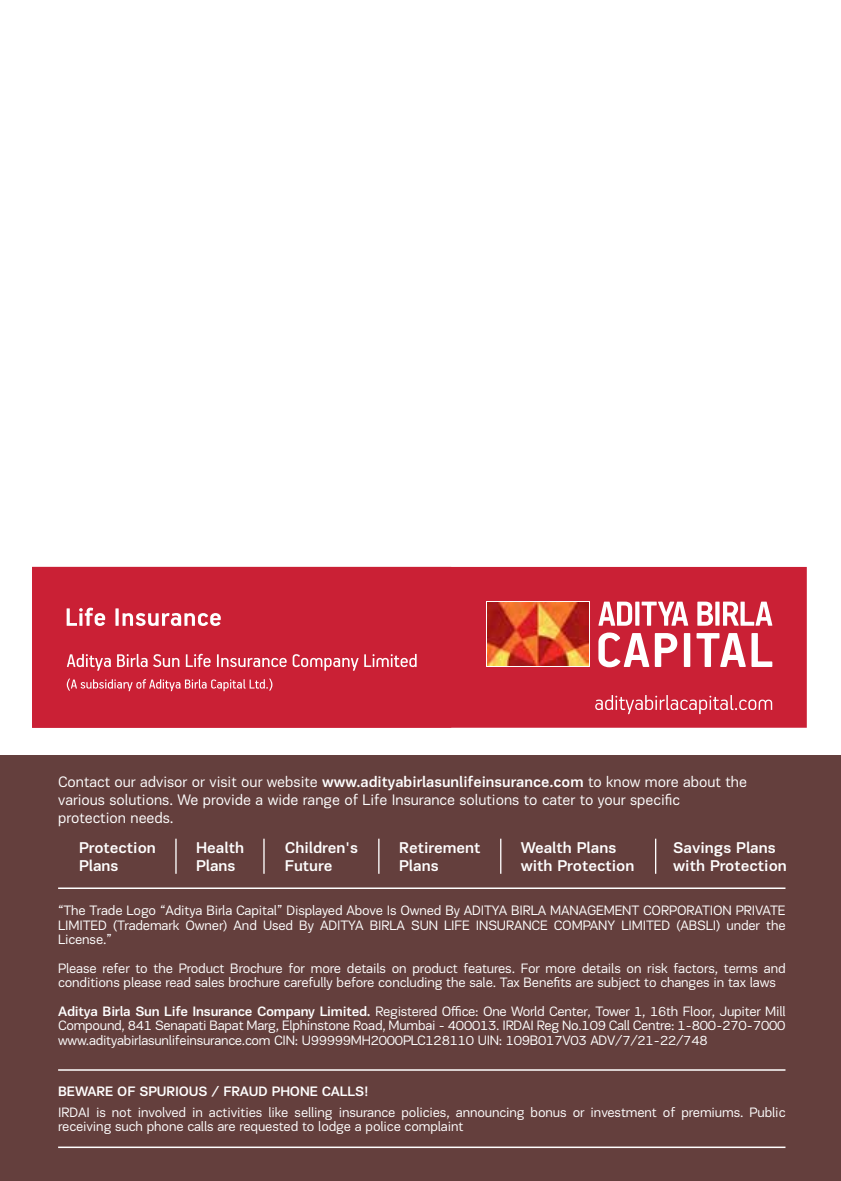
<style>
.page{position:relative;width:841px;height:1181px;background:#fff}
.page>*{position:absolute;margin:0;border:0;box-sizing:border-box;transform-origin:0 0}
.t1{font:500 16px/18px "PF Encore Sans Pro";color:#fff}
.t2{font:15.6px/18px "PF Encore Sans Pro";color:#fff}
.t3{font:14px/14.4px "PF Encore Sans Pro";letter-spacing:-.01em;color:#fff;text-align:justify}
.t4{font:500 14px "PF Encore Sans Pro";letter-spacing:-.01em;color:#fff}
.s1{font-weight:500}
</style>
<div class="page">
<div style="left:0;top:755px;width:841px;height:426px;background:#643f3d"></div>
<hr style="left:58px;top:887px;width:727px;height:2px;background:#fff">
<hr style="left:58px;top:1069px;width:727px;height:1px;background:#fff">
<hr style="left:58px;top:1146px;width:727px;height:2px;background:#fff">
<hr style="left:175px;top:838px;width:2px;height:35px;background:#fff">
<hr style="left:263px;top:838px;width:2px;height:35px;background:#fff">
<hr style="left:378px;top:838px;width:1px;height:35px;background:#fff">
<hr style="left:500px;top:838px;width:1px;height:35px;background:#fff">
<hr style="left:655px;top:838px;width:1px;height:35px;background:#fff">
<div style="left:32px;top:567px;width:775px;height:160px;background:#ca2035"></div>
<svg style="left:598px;top:601px;width:34px;height:24px"></svg>
<svg style="left:635px;top:601px;width:4px;height:24px"></svg>
<svg style="left:641px;top:601px;width:47px;height:24px"></svg>
<svg style="left:697px;top:601px;width:16px;height:24px"></svg>
<svg style="left:715px;top:601px;width:4px;height:24px"></svg>
<svg style="left:723px;top:601px;width:49px;height:24px"></svg>
<svg style="left:598px;top:632px;width:51px;height:35px"></svg>
<svg style="left:655px;top:633px;width:22px;height:34px"></svg>
<div style="left:684px;top:633px;width:6px;height:34px;background:#fff"></div>
<svg style="left:696px;top:633px;width:76px;height:34px"></svg>
<svg style="left:486px;top:601px;width:103px;height:66px"></svg>
<img style="left:487px;top:603px;width:101px;height:63px">
<svg style="left:67px;top:607px;width:38px;height:19px"></svg>
<svg style="left:115px;top:608px;width:4px;height:18px"></svg>
<svg style="left:122px;top:613px;width:99px;height:13px"></svg>
<svg style="left:67px;top:654px;width:44px;height:16px"></svg>
<svg style="left:117px;top:654px;width:62px;height:13px"></svg>
<svg style="left:186px;top:654px;width:25px;height:13px"></svg>
<svg style="left:217px;top:654px;width:70px;height:13px"></svg>
<svg style="left:293px;top:654px;width:123px;height:16px"></svg>
<svg style="left:67px;top:678px;width:205px;height:13px"></svg>
<svg style="left:595px;top:695px;width:177px;height:19px"></svg>
<p class="t2" style="left:58px;top:772px;width:690px">Contact our advisor or visit our website <span class="s1">www.adityabirlasunlifeinsurance.com</span> to know more about the various solutions. We provide a wide range of Life Insurance solutions to cater to your specific protection needs.</p>
<p class="t1" style="left:196px;top:838px;width:49px">Health<br>Plans</p>
<p class="t1" style="left:285px;top:838px;width:75px">Children's<br>Future</p>
<p class="t1" style="left:79px;top:838px;width:78px">Protection<br>Plans</p>
<p class="t1" style="left:399px;top:838px;width:83px">Retirement<br>Plans</p>
<p class="t1" style="left:521px;top:838px;width:115px">Wealth Plans with Protection</p>
<p class="t1" style="left:673px;top:838px;width:115px">Savings Plans with Protection</p>
<p class="t3" style="left:58px;top:903px;width:729px">“The Trade Logo “Aditya Birla Capital” Displayed Above Is Owned By ADITYA BIRLA MANAGEMENT CORPORATION PRIVATE LIMITED (Trademark Owner) And Used By ADITYA BIRLA SUN LIFE INSURANCE COMPANY LIMITED (ABSLI) under the License.”</p>
<p class="t3" style="left:58px;top:961px;width:729px">Please refer to the Product Brochure for more details on product features. For more details on risk factors, terms and conditions please read sales brochure carefully before concluding the sale. Tax Benefits are subject to changes in tax laws</p>
<p class="t3" style="left:58px;top:1004px;width:729px"><span class="s1">Aditya Birla Sun Life Insurance Company Limited.</span> Registered Office: One World Center, Tower 1, 16th Floor, Jupiter Mill Compound, 841 Senapati Bapat Marg, Elphinstone Road, Mumbai - 400013. IRDAI Reg No.109 Call Centre: 1-800-270-7000 www.adityabirlasunlifeinsurance.com CIN: U99999MH2000PLC128110 UIN: 109B017V03 ADV/7/21-22/748</p>
<p class="t4" style="left:58px;top:1082px;width:312px">BEWARE OF SPURIOUS / FRAUD PHONE CALLS!</p>
<p class="t3" style="left:58px;top:1105px;width:729px">IRDAI is not involved in activities like selling insurance policies, announcing bonus or investment of premiums. Public receiving such phone calls are requested to lodge a police complaint</p>
</div>
